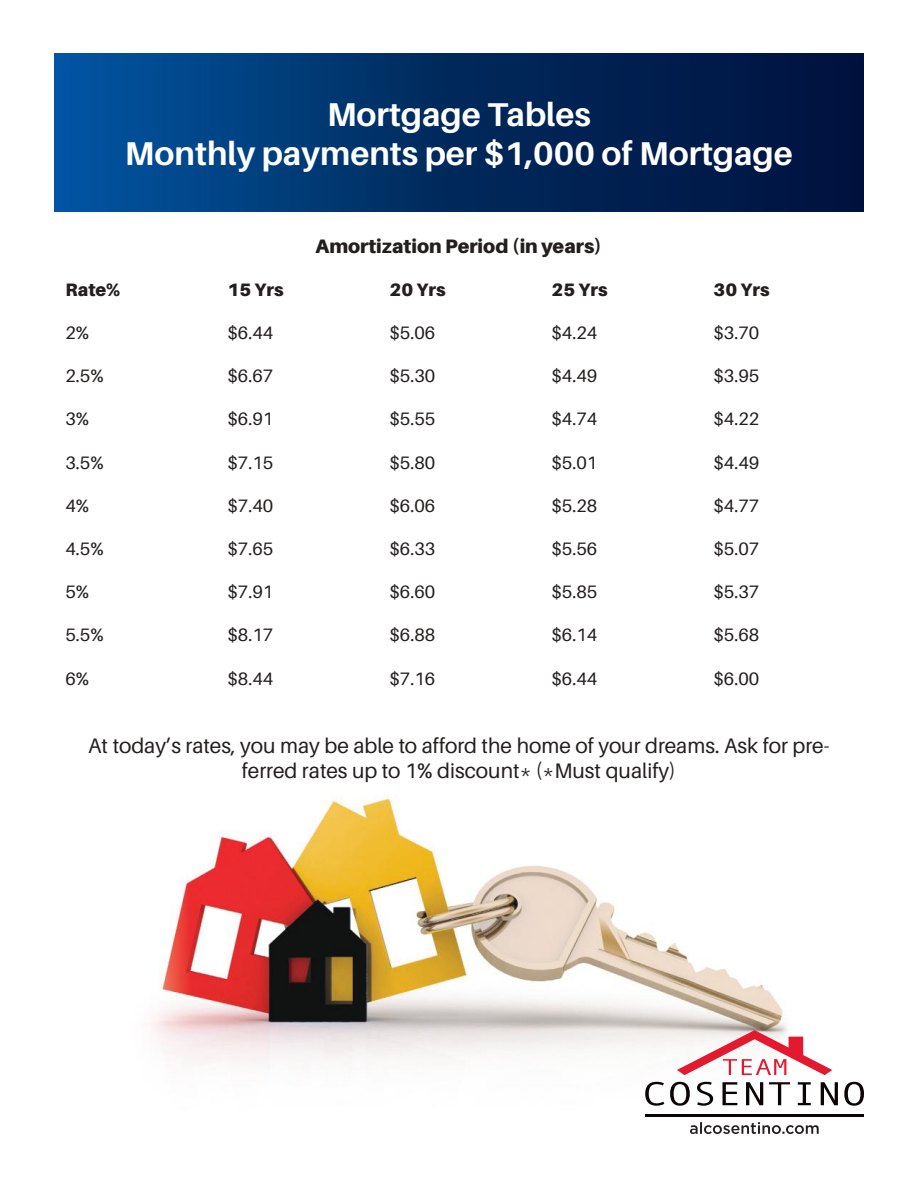
<style>
.page{position:relative;width:918px;height:1188px;background:#fff}
.page>*{position:absolute;margin:0;border:0;box-sizing:border-box;transform-origin:0 0}
.t1{font:700 33px/39.6px "Aileron";color:#fff;text-align:center}
.t2{font:21px/25.2px "Aileron";color:#241f1f;text-align:center}
.t3{font:900 19.5px "Aileron";color:#241f1f}
.t4{font:18px "Aileron";color:#241f1f}
.t5{font:900 18px "Aileron";color:#241f1f}
</style>
<div class="page">
<img style="left:150px;top:795px;width:644px;height:320px">
<div style="left:54px;top:54px;width:810px;height:158px;background:linear-gradient(to right,#015199,#000c33)"></div>
<svg style="left:645px;top:1082px;width:19px;height:24px"></svg>
<svg style="left:670px;top:1082px;width:20px;height:24px"></svg>
<svg style="left:697px;top:1082px;width:16px;height:24px"></svg>
<svg style="left:723px;top:1082px;width:14px;height:23px"></svg>
<svg style="left:746px;top:1082px;width:17px;height:23px"></svg>
<svg style="left:769px;top:1082px;width:21px;height:23px"></svg>
<svg style="left:798px;top:1082px;width:13px;height:23px"></svg>
<svg style="left:821px;top:1082px;width:17px;height:23px"></svg>
<svg style="left:844px;top:1082px;width:20px;height:24px"></svg>
<svg style="left:677px;top:1030px;width:155px;height:45px"></svg>
<hr style="left:645px;top:1115px;width:219px;height:2px;background:#0c0305">
<svg style="left:690px;top:1122px;width:129px;height:12px"></svg>
<h1 class="t1" style="left:125px;top:95px;width:670px">Mortgage Tables<br>Monthly payments per $1,000 of Mortgage</h1>
<p class="t3" style="left:316px;top:234px;width:288px">Amortization Period (in years)</p>
<p class="t5" style="left:66px;top:279px;width:56px">Rate%</p>
<p class="t5" style="left:228px;top:279px;width:57px">15 Yrs</p>
<p class="t5" style="left:390px;top:279px;width:57px">20 Yrs</p>
<p class="t5" style="left:552px;top:279px;width:57px">25 Yrs</p>
<p class="t5" style="left:714px;top:279px;width:57px">30 Yrs</p>
<p class="t4" style="left:66px;top:323px;width:25px">2%</p>
<p class="t4" style="left:228px;top:323px;width:47px">$6.44</p>
<p class="t4" style="left:390px;top:323px;width:47px">$5.06</p>
<p class="t4" style="left:552px;top:323px;width:47px">$4.24</p>
<p class="t4" style="left:714px;top:323px;width:47px">$3.70</p>
<p class="t4" style="left:66px;top:366px;width:40px">2.5%</p>
<p class="t4" style="left:228px;top:366px;width:47px">$6.67</p>
<p class="t4" style="left:390px;top:366px;width:47px">$5.30</p>
<p class="t4" style="left:552px;top:366px;width:47px">$4.49</p>
<p class="t4" style="left:714px;top:366px;width:47px">$3.95</p>
<p class="t4" style="left:66px;top:409px;width:25px">3%</p>
<p class="t4" style="left:228px;top:409px;width:47px">$6.91</p>
<p class="t4" style="left:390px;top:409px;width:47px">$5.55</p>
<p class="t4" style="left:552px;top:409px;width:47px">$4.74</p>
<p class="t4" style="left:714px;top:409px;width:47px">$4.22</p>
<p class="t4" style="left:66px;top:453px;width:40px">3.5%</p>
<p class="t4" style="left:228px;top:453px;width:47px">$7.15</p>
<p class="t4" style="left:390px;top:453px;width:47px">$5.80</p>
<p class="t4" style="left:552px;top:453px;width:47px">$5.01</p>
<p class="t4" style="left:714px;top:453px;width:47px">$4.49</p>
<p class="t4" style="left:66px;top:496px;width:25px">4%</p>
<p class="t4" style="left:228px;top:496px;width:47px">$7.40</p>
<p class="t4" style="left:390px;top:496px;width:47px">$6.06</p>
<p class="t4" style="left:552px;top:496px;width:47px">$5.28</p>
<p class="t4" style="left:714px;top:496px;width:47px">$4.77</p>
<p class="t4" style="left:66px;top:539px;width:40px">4.5%</p>
<p class="t4" style="left:228px;top:539px;width:47px">$7.65</p>
<p class="t4" style="left:390px;top:539px;width:47px">$6.33</p>
<p class="t4" style="left:552px;top:539px;width:47px">$5.56</p>
<p class="t4" style="left:714px;top:539px;width:47px">$5.07</p>
<p class="t4" style="left:66px;top:582px;width:25px">5%</p>
<p class="t4" style="left:228px;top:582px;width:47px">$7.91</p>
<p class="t4" style="left:390px;top:582px;width:47px">$6.60</p>
<p class="t4" style="left:552px;top:582px;width:47px">$5.85</p>
<p class="t4" style="left:714px;top:582px;width:47px">$5.37</p>
<p class="t4" style="left:66px;top:625px;width:40px">5.5%</p>
<p class="t4" style="left:228px;top:625px;width:47px">$8.17</p>
<p class="t4" style="left:390px;top:625px;width:47px">$6.88</p>
<p class="t4" style="left:552px;top:625px;width:47px">$6.14</p>
<p class="t4" style="left:714px;top:625px;width:47px">$5.68</p>
<p class="t4" style="left:66px;top:669px;width:25px">6%</p>
<p class="t4" style="left:228px;top:669px;width:47px">$8.44</p>
<p class="t4" style="left:390px;top:669px;width:47px">$7.16</p>
<p class="t4" style="left:552px;top:669px;width:47px">$6.44</p>
<p class="t4" style="left:714px;top:669px;width:47px">$6.00</p>
<p class="t2" style="left:88px;top:733px;width:743px">At today’s rates, you may be able to afford the home of your dreams. Ask for pre&shy;ferred rates up to 1% discount* (*Must qualify)</p>
</div>
